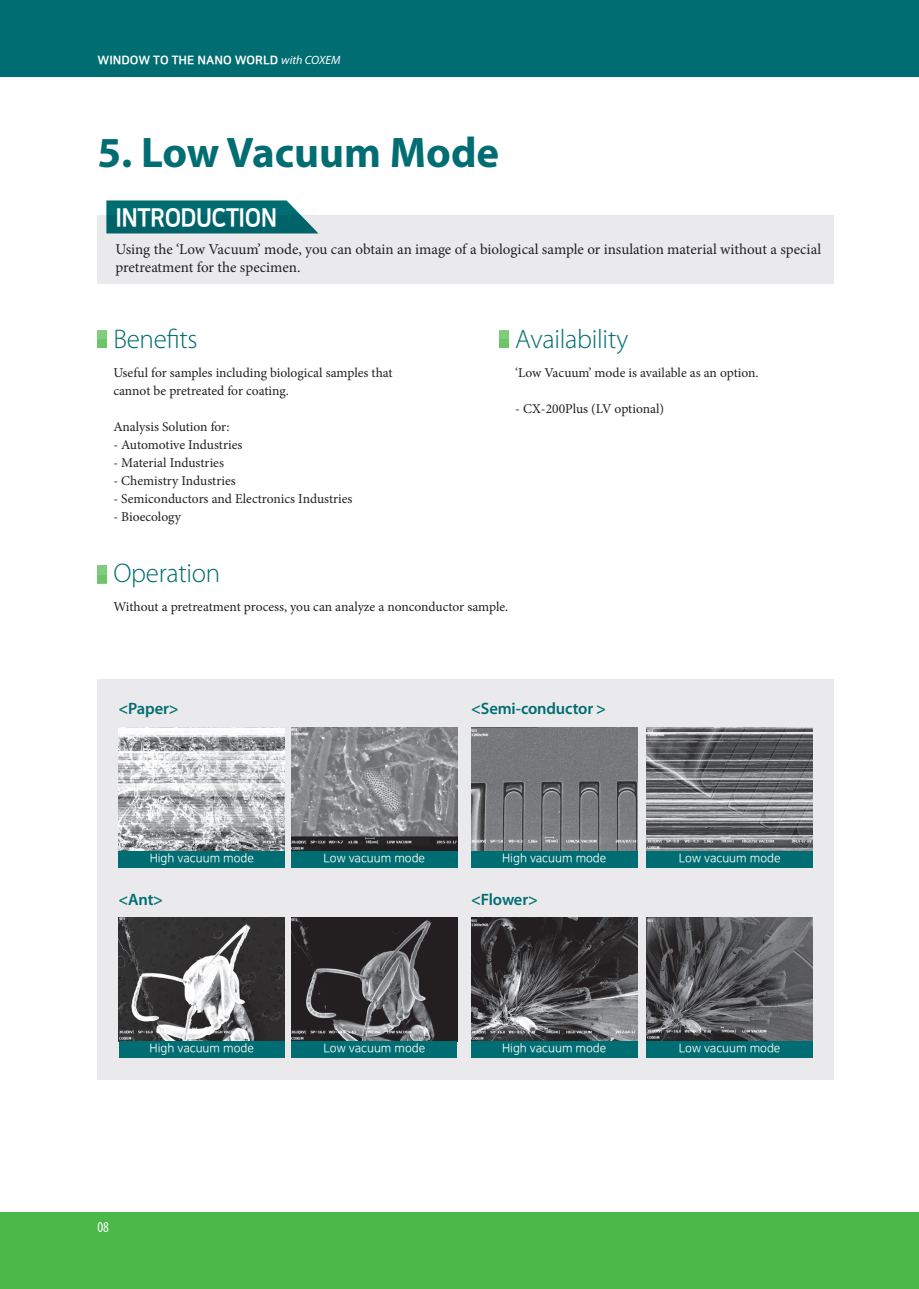
<style>
.page{position:relative;width:919px;height:1289px;background:#fff}
.page>*{position:absolute;margin:0;border:0;box-sizing:border-box;transform-origin:0 0}
.t1{font:700 42.9px "Myriad Pro";color:#006d72}
.t2{font:300 27px "Myriad Pro";letter-spacing:-.01em;color:#006d72}
.t3{font:25.5px "Nanum Square OTF ac EB";letter-spacing:-.025em;color:#fff;scale:.9 1}
.t4{font:600 16.5px "Myriad Pro";letter-spacing:-.01em;color:#006d72}
.t5{font:15px/18px "Minion Pro";color:#231f20}
.t6{font:condensed 15px "Myriad Pro";color:#fff}
.t7{font:13.5px/18px "Minion Pro";letter-spacing:-.005em;color:#231f20}
.t8{font:12px "Nanum Square OTF ac R";color:#fff}
.t9{font:12px "Nanum Square OTF ac EB";color:#fff}
.s1{font-family:"Myriad Pro";font-style:italic}
</style>
<div class="page">
<div style="left:0;top:1212px;width:918px;height:76px;background:#4cb848"></div>
<hr style="left:918px;top:1212px;width:1px;height:76px;background:#4cb848">
<div style="left:0;top:0;width:918px;height:77px;background:#006d72"></div>
<div style="left:97px;top:565px;width:10px;height:18px;background:#81cd7e"></div>
<div style="left:97px;top:575px;width:10px;height:8px;background:#6cc569"></div>
<div style="left:97px;top:330px;width:10px;height:18px;background:#81cd7e"></div>
<div style="left:97px;top:339px;width:10px;height:9px;background:#6cc569"></div>
<div style="left:498px;top:330px;width:10px;height:18px;background:#81cd7e"></div>
<div style="left:498px;top:339px;width:10px;height:9px;background:#6cc569"></div>
<div style="left:97px;top:679px;width:736px;height:401px;background:#e6e7e9"></div>
<img style="left:118px;top:727px;width:166px;height:124px">
<img style="left:118px;top:917px;width:166px;height:123px">
<img style="left:291px;top:727px;width:166px;height:124px">
<img style="left:291px;top:917px;width:166px;height:123px">
<img style="left:471px;top:727px;width:166px;height:123px">
<img style="left:471px;top:917px;width:166px;height:123px">
<img style="left:646px;top:727px;width:166px;height:123px">
<img style="left:646px;top:917px;width:166px;height:123px">
<div style="left:119px;top:851px;width:166px;height:16px;background:#006d72"></div>
<div style="left:119px;top:1040px;width:165px;height:17px;background:#006d72"></div>
<div style="left:291px;top:851px;width:166px;height:16px;background:#006d72"></div>
<div style="left:291px;top:1040px;width:166px;height:17px;background:#006d72"></div>
<div style="left:646px;top:851px;width:166px;height:16px;background:#006d72"></div>
<div style="left:471px;top:1040px;width:166px;height:17px;background:#006d72"></div>
<div style="left:471px;top:851px;width:166px;height:16px;background:#006d72"></div>
<div style="left:646px;top:1040px;width:166px;height:17px;background:#006d72"></div>
<div style="left:97px;top:215px;width:736px;height:69px;background:#e6e7e9"></div>
<svg style="left:106px;top:200px;width:212px;height:33px;background:#167479"></svg>
<p class="t9" style="left:97px;top:54px;width:244px">WINDOW TO THE NANO WORLD <span class="s1">with COXEM</span></p>
<p class="t1" style="left:97px;top:124px;width:403px">5. Low Vacuum Mode</p>
<p class="t3" style="left:115px;top:204px;width:181px">INTRODUCTION</p>
<p class="t5" style="left:115px;top:240px;width:707px">Using the ‘Low Vacuum’ mode, you can obtain an image of a biological sample or insulation material without a special pretreatment for the specimen.</p>
<p class="t2" style="left:113px;top:323px;width:86px">Benefits</p>
<p class="t7" style="left:113px;top:364px;width:281px">Useful for samples including biological samples that cannot be pretreated for coating.</p>
<p class="t7" style="left:113px;top:418px;width:118px">Analysis Solution for:</p>
<p class="t7" style="left:113px;top:436px;width:131px">- Automotive Industries</p>
<p class="t7" style="left:113px;top:454px;width:112px">- Material Industries</p>
<p class="t7" style="left:113px;top:472px;width:124px">- Chemistry Industries</p>
<p class="t7" style="left:113px;top:490px;width:241px">- Semiconductors and Electronics Industries</p>
<p class="t7" style="left:113px;top:508px;width:69px">- Bioecology</p>
<p class="t2" style="left:515px;top:323px;width:114px">Availability</p>
<p class="t7" style="left:515px;top:364px;width:245px">‘Low Vacuum’ mode is available as an option.</p>
<p class="t7" style="left:515px;top:400px;width:150px">- CX-200Plus (LV optional)</p>
<p class="t2" style="left:113px;top:557px;width:109px">Operation</p>
<p class="t7" style="left:113px;top:598px;width:396px">Without a pretreatment process, you can analyze a nonconductor sample.</p>
<p class="t4" style="left:119px;top:698px;width:61px">&lt;Paper&gt;</p>
<p class="t4" style="left:471px;top:698px;width:136px">&lt;Semi-conductor &gt;</p>
<p class="t8" style="left:150px;top:852px;width:106px">High vacuum mode</p>
<p class="t8" style="left:323px;top:852px;width:103px">Low vacuum mode</p>
<p class="t8" style="left:502px;top:852px;width:106px">High vacuum mode</p>
<p class="t4" style="left:119px;top:888px;width:46px">&lt;Ant&gt;</p>
<p class="t4" style="left:471px;top:888px;width:68px">&lt;Flower&gt;</p>
<p class="t8" style="left:149px;top:1042px;width:106px">High vacuum mode</p>
<p class="t8" style="left:323px;top:1042px;width:103px">Low vacuum mode</p>
<p class="t8" style="left:502px;top:1042px;width:106px">High vacuum mode</p>
<p class="t6" style="left:97px;top:1218px;width:13px">08</p>
<p class="t8" style="left:678px;top:852px;width:103px">Low vacuum mode</p>
<p class="t8" style="left:678px;top:1042px;width:103px">Low vacuum mode</p>
</div>
